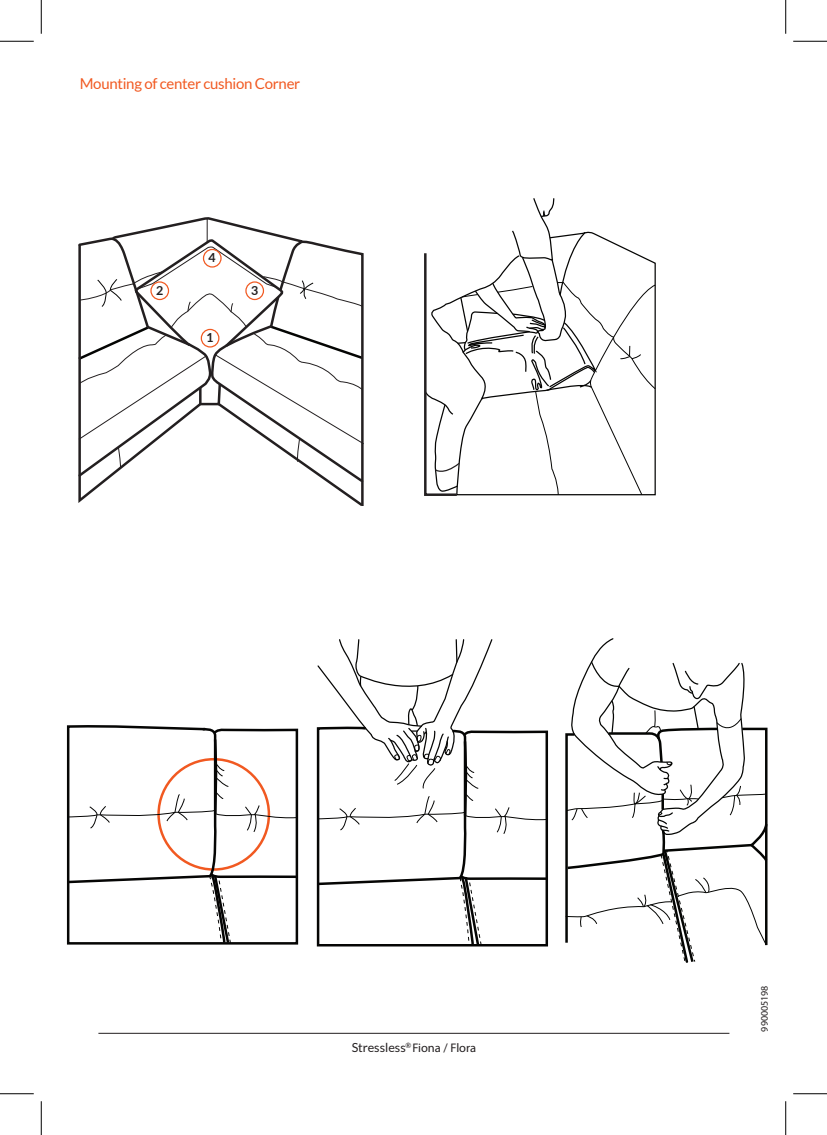
<style>
.page{position:relative;width:827px;height:1135px;background:#fff}
.page>*{position:absolute;margin:0;border:0;box-sizing:border-box;transform-origin:0 0}
.t1{font:15px "Lato";letter-spacing:-.02em;color:#f15921}
.t2{font:12.5px "Myriad Pro";color:#231f20}
.t3{font:700 12.5px "Lato";color:#231f20}
.t4{font:10px "Myriad Pro";color:#231f20}
.t5{font:7.25px "Lato";color:#231f20}
.s1{font-family:"Lato"}
</style>
<div class="page">
<hr style="left:98px;top:1033px;width:631px;height:1px;background:#231f20">
<svg style="left:78px;top:218px;width:286px;height:288px"></svg>
<hr style="left:361px;top:481px;width:2px;height:25px;background:#231f20">
<div style="left:201px;top:329px;width:18px;height:19px;border:1px solid #f15921;border-radius:50%"></div>
<div style="left:245px;top:281px;width:19px;height:19px;border:1px solid #f15921;border-radius:50%"></div>
<div style="left:150px;top:281px;width:19px;height:19px;border:1px solid #f15921;border-radius:50%"></div>
<div style="left:203px;top:249px;width:19px;height:19px;border:1px solid #f15921;border-radius:50%"></div>
<svg style="left:316px;top:639px;width:232px;height:308px"></svg>
<svg style="left:66px;top:727px;width:233px;height:218px"></svg>
<svg style="left:565px;top:638px;width:203px;height:325px"></svg>
<svg style="left:424px;top:198px;width:232px;height:298px"></svg>
<hr style="left:0;top:41px;width:34px;height:1px;background:#000">
<hr style="left:793px;top:41px;width:34px;height:1px;background:#000">
<hr style="left:0;top:1093px;width:34px;height:1px;background:#000">
<hr style="left:793px;top:1093px;width:34px;height:1px;background:#000">
<hr style="left:41px;top:0;width:1px;height:34px;background:#000">
<hr style="left:41px;top:1101px;width:1px;height:34px;background:#000">
<hr style="left:785px;top:0;width:1px;height:34px;background:#000">
<hr style="left:785px;top:1101px;width:1px;height:34px;background:#000">
<p class="t1" style="left:80px;top:75px;width:222px">Mounting of center cushion Corner</p>
<p class="t3" style="left:208px;top:249px;width:9px">4</p>
<p class="t3" style="left:156px;top:281px;width:9px">2</p>
<p class="t3" style="left:251px;top:281px;width:9px">3</p>
<p class="t3" style="left:206px;top:328px;width:9px">1</p>
<p class="t5" style="left:405px;top:1041px;width:7px">®</p>
<p class="t2" style="left:352px;top:1040px;width:126px"><span class="s1">Stressless</span> Fiona / Flora</p>
<p class="t4" style="left:758px;top:1031px;width:48px;rotate:-90deg">990005198</p>
</div>
